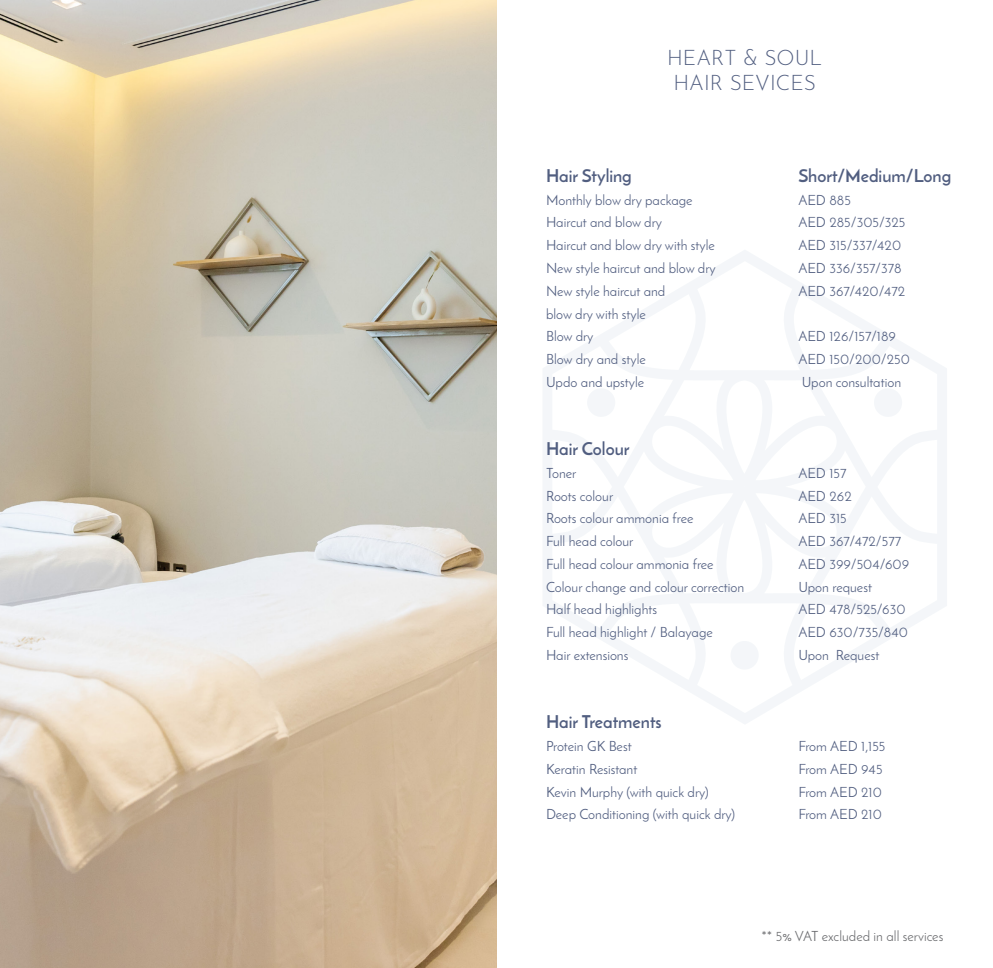
<style>
.page{position:relative;width:993px;height:968px;background:#fff}
.page>*{position:absolute;margin:0;border:0;box-sizing:border-box;transform-origin:0 0}
.t1{font:300 21px "Josefin Sans";color:#515e80}
.t2{font:700 17.5px "Josefin Sans";color:#515e80}
.t3{font:14px "Josefin Sans";color:#515e80}
.t4{font:14px "Josefin Sans";color:#6c6d70}
</style>
<div class="page">
<svg style="left:543px;top:250px;width:403px;height:474px"></svg>
<img style="left:0;top:0;width:496px;height:967px">
<p class="t1" style="left:667px;top:42px;width:156px">HEART &amp; SOUL</p>
<p class="t1" style="left:673px;top:66px;width:144px">HAIR SEVICES</p>
<p class="t2" style="left:546px;top:165px;width:87px">Hair Styling</p>
<p class="t2" style="left:798px;top:165px;width:154px">Short/Medium/Long</p>
<p class="t3" style="left:546px;top:191px;width:148px">Monthly blow dry package</p>
<p class="t3" style="left:798px;top:191px;width:54px">AED 885</p>
<p class="t3" style="left:546px;top:214px;width:117px">Haircut and blow dry</p>
<p class="t3" style="left:798px;top:214px;width:108px">AED 285/305/325</p>
<p class="t3" style="left:546px;top:237px;width:170px">Haircut and blow dry with style</p>
<p class="t3" style="left:798px;top:237px;width:104px">AED 315/337/420</p>
<p class="t3" style="left:546px;top:259px;width:171px">New style haircut and blow dry</p>
<p class="t3" style="left:798px;top:259px;width:105px">AED 336/357/378</p>
<p class="t3" style="left:546px;top:282px;width:121px">New style haircut and</p>
<p class="t3" style="left:798px;top:282px;width:108px">AED 367/420/472</p>
<p class="t3" style="left:546px;top:305px;width:101px">blow dry with style</p>
<p class="t3" style="left:546px;top:328px;width:49px">Blow dry</p>
<p class="t3" style="left:798px;top:328px;width:99px">AED 126/157/189</p>
<p class="t3" style="left:546px;top:350px;width:101px">Blow dry and style</p>
<p class="t3" style="left:798px;top:350px;width:113px">AED 150/200/250</p>
<p class="t3" style="left:546px;top:373px;width:100px">Updo and upstyle</p>
<p class="t3" style="left:801px;top:373px;width:101px">Upon consultation</p>
<p class="t2" style="left:546px;top:438px;width:85px">Hair Colour</p>
<p class="t3" style="left:546px;top:464px;width:32px">Toner</p>
<p class="t3" style="left:798px;top:464px;width:50px">AED 157</p>
<p class="t3" style="left:546px;top:487px;width:68px">Roots colour</p>
<p class="t3" style="left:798px;top:487px;width:55px">AED 262</p>
<p class="t3" style="left:546px;top:510px;width:149px">Roots colour ammonia free</p>
<p class="t3" style="left:798px;top:510px;width:50px">AED 315</p>
<p class="t3" style="left:546px;top:532px;width:89px">Full head colour</p>
<p class="t3" style="left:798px;top:532px;width:104px">AED 367/472/577</p>
<p class="t3" style="left:546px;top:555px;width:169px">Full head colour ammonia free</p>
<p class="t3" style="left:798px;top:555px;width:112px">AED 399/504/609</p>
<p class="t3" style="left:546px;top:578px;width:199px">Colour change and colour correction</p>
<p class="t3" style="left:798px;top:578px;width:75px">Upon request</p>
<p class="t3" style="left:546px;top:601px;width:112px">Half head highlights</p>
<p class="t3" style="left:798px;top:601px;width:109px">AED 478/525/630</p>
<p class="t3" style="left:546px;top:623px;width:168px">Full head highlight / Balayage</p>
<p class="t3" style="left:798px;top:623px;width:111px">AED 630/735/840</p>
<p class="t3" style="left:546px;top:646px;width:84px">Hair extensions</p>
<p class="t3" style="left:798px;top:646px;width:82px">Upon Request</p>
<p class="t2" style="left:546px;top:711px;width:117px">Hair Treatments</p>
<p class="t3" style="left:546px;top:737px;width:87px">Protein GK Best</p>
<p class="t3" style="left:798px;top:737px;width:89px">From AED 1,155</p>
<p class="t3" style="left:546px;top:760px;width:93px">Keratin Resistant</p>
<p class="t3" style="left:798px;top:760px;width:86px">From AED 945</p>
<p class="t3" style="left:546px;top:783px;width:164px">Kevin Murphy (with quick dry)</p>
<p class="t3" style="left:798px;top:783px;width:85px">From AED 210</p>
<p class="t3" style="left:546px;top:805px;width:190px">Deep Conditioning (with quick dry)</p>
<p class="t3" style="left:798px;top:805px;width:85px">From AED 210</p>
<p class="t4" style="left:761px;top:927px;width:183px">** 5% VAT excluded in all services</p>
</div>
